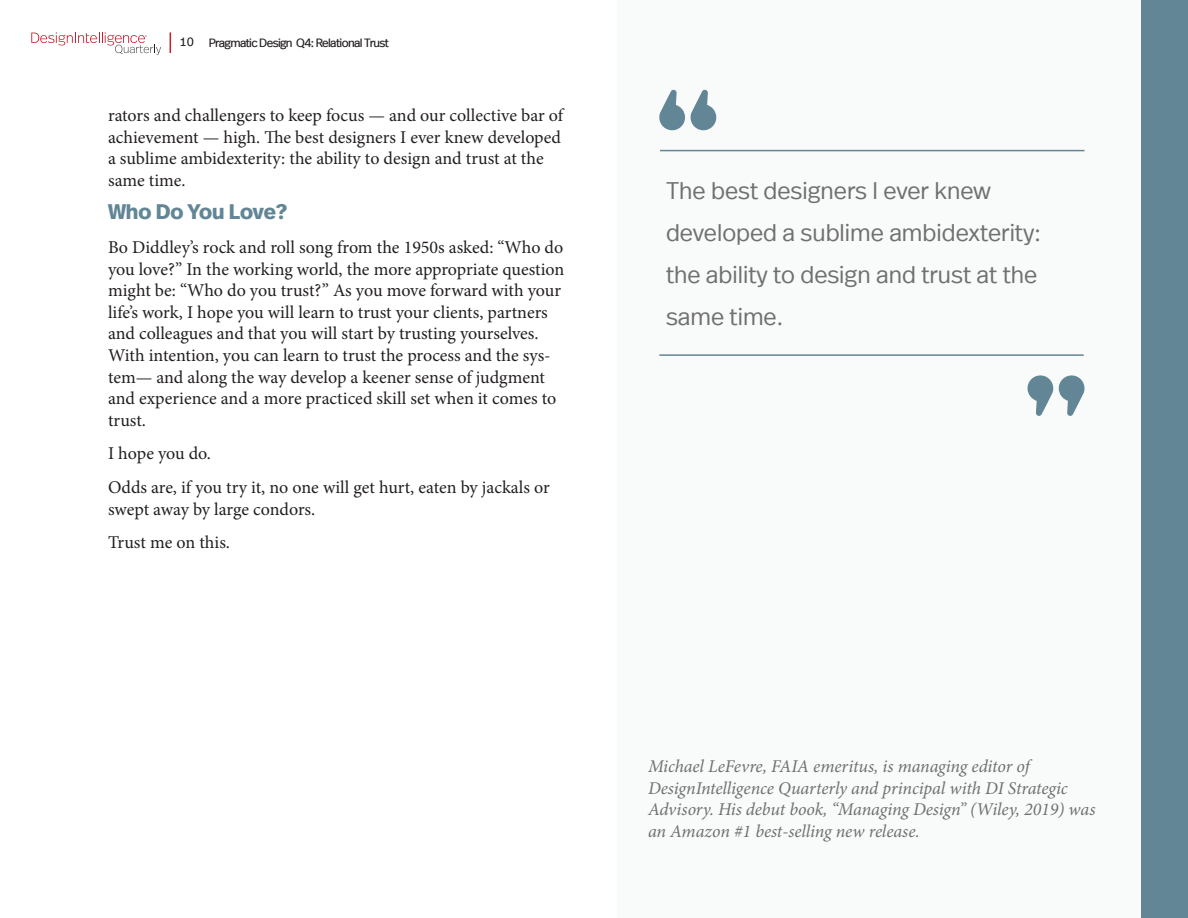
<style>
.page{position:relative;width:1188px;height:918px;background:#fff}
.page>*{position:absolute;margin:0;border:0;box-sizing:border-box;transform-origin:0 0}
.t1{font:300 24px/42px "Real Head Offc";color:#707070}
.t2{font:700 21px "Real Head Offc";color:#628696}
.t3{font:18px/21.6px "Minion Pro";letter-spacing:-.005em;color:#231f20}
.t4{font:italic 18px/21.6px "Minion Pro";letter-spacing:-.01em;color:#707070}
.t5{font:12px "Real Head Offc";letter-spacing:-.05em;color:#231f20}
</style>
<div class="page">
<div style="left:1141px;top:0;width:47px;height:918px;background:#628696"></div>
<div style="left:618px;top:0;width:523px;height:918px;background:#f9fafa"></div>
<hr style="left:660px;top:150px;width:424px;height:1px;background:#628696">
<svg style="left:659px;top:89px;width:58px;height:42px"></svg>
<hr style="left:659px;top:354px;width:425px;height:2px;background:#628696">
<svg style="left:1027px;top:375px;width:58px;height:41px"></svg>
<svg style="left:31px;top:32px;width:130px;height:23px"></svg>
<svg style="left:170px;top:32px;width:1px;height:21px"></svg>
<p class="t5" style="left:180px;top:35px;width:211px">10 Pragmatic Design Q4: Relational Trust</p>
<p class="t3" style="left:108px;top:105px;width:457px">rators and challengers to keep focus — and our collective bar of achievement — high. The best designers I ever knew developed a sublime ambidexterity: the ability to design and trust at the same time.</p>
<p class="t2" style="left:108px;top:198px;width:181px">Who Do You Love?</p>
<p class="t3" style="left:108px;top:237px;width:458px">Bo Diddley’s rock and roll song from the 1950s asked: “Who do you love?” In the working world, the more appropriate question might be: “Who do you trust?” As you move forward with your life’s work, I hope you will learn to trust your clients, partners and colleagues and that you will start by trusting yourselves.<br>With intention, you can learn to trust the process and the sys&shy;tem— and along the way develop a keener sense of judgment and experience and a more practiced skill set when it comes to trust.</p>
<p class="t3" style="left:108px;top:437px;width:443px;line-height:33.6px">I hope you do.<br>Odds are, if you try it, no one will get hurt, eaten by jackals or</p>
<p class="t3" style="left:108px;top:492px;width:209px;line-height:33.6px">swept away by large condors.<br>Trust me on this.</p>
<h1 class="t1" style="left:666px;top:170px;width:376px">The best designers I ever knew developed a sublime ambidexterity: the ability to design and trust at the same time.</h1>
<p class="t4" style="left:648px;top:756px;width:449px">Michael LeFevre, FAIA emeritus, is managing editor of DesignIntelligence Quarterly and principal with DI Strategic Advisory. His debut book, “Managing Design” (Wiley, 2019) was an Amazon #1 best-selling new release.</p>
</div>
